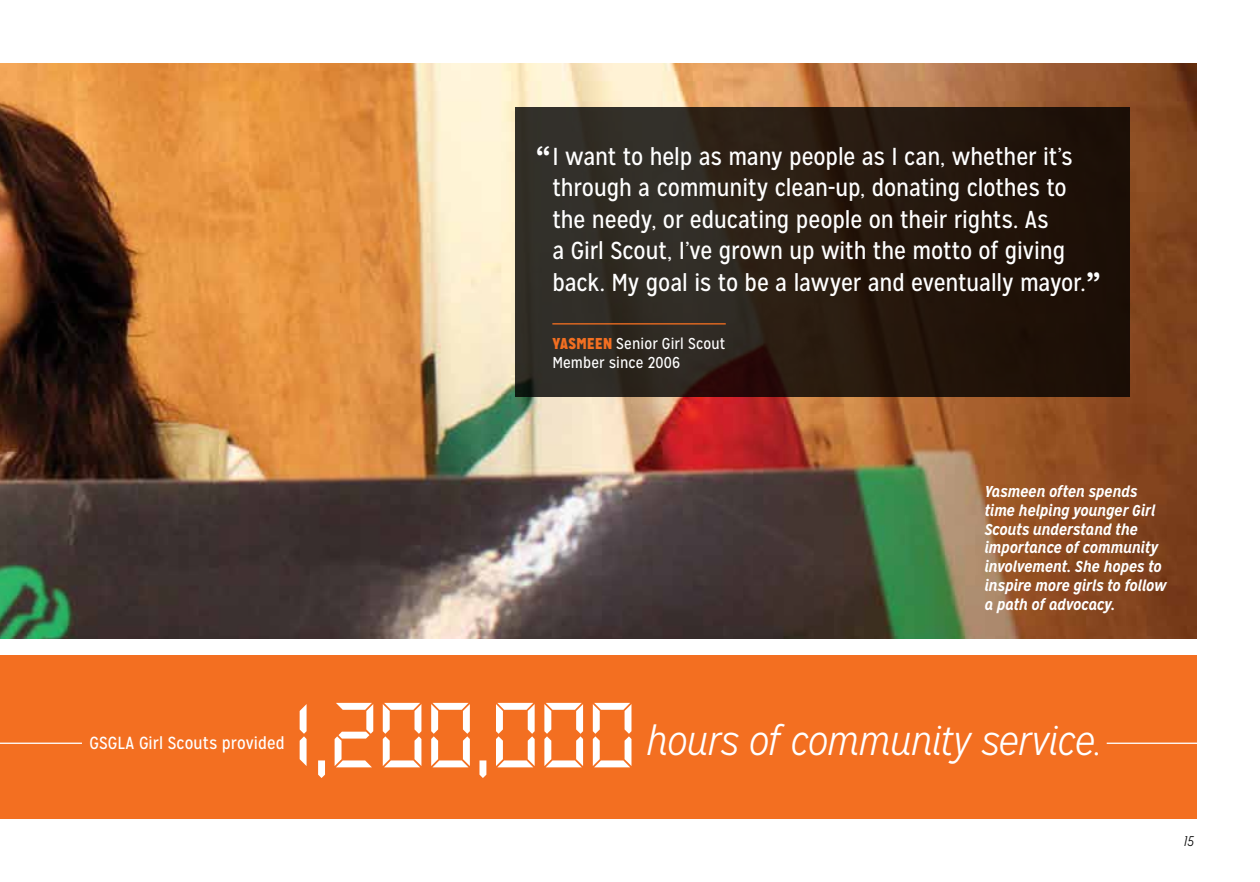
<style>
.page{position:relative;width:1260px;height:882px;background:#fff}
.page>*{position:absolute;margin:0;border:0;box-sizing:border-box;transform-origin:0 0}
.t1{font:49px "Mission Gothic";color:#fff}
.t2{font:italic 300 42px "Mission Gothic";letter-spacing:-.025em;color:#fff}
.t3{font:24.5px/31.5px "Mission Gothic";letter-spacing:-.005em;color:#fff}
.t4{font:17.5px "Mission Gothic";letter-spacing:.005em;color:#fff}
.t5{font:italic 700 15.75px/18.9px "Mission Gothic";letter-spacing:-.015em;color:#fff}
.t6{font:15.75px/18.9px "Mission Gothic";letter-spacing:.01em;color:#fff}
.t7{font:italic 300 14px "Mission Gothic";color:#000}
.s1{font-weight:900;color:#f36f21}
</style>
<div class="page">
<div style="left:0;top:655px;width:1197px;height:164px;background:#f36f21"></div>
<hr style="left:0;top:743px;width:82px;height:1px;background:#fff">
<img style="left:0;top:63px;width:1197px;height:576px">
<svg style="left:300px;top:703px;width:331px;height:75px"></svg>
<div style="left:515px;top:108px;width:615px;height:289px;background:linear-gradient(to right,#35312a,#1c0b01)"></div>
<hr style="left:552px;top:323px;width:174px;height:2px;background:#f36f21">
<hr style="left:1107px;top:743px;width:153px;height:1px;background:#fff">
<p class="t4" style="left:90px;top:733px;width:197px">GSGLA Girl Scouts provided</p>
<h1 class="t1" style="left:536px;top:134px;width:17px">“</h1>
<p class="t3" style="left:552px;top:141px;width:535px">I want to help as many people as I can, whether it’s through a community clean-up, donating clothes to the needy, or educating people on their rights. As<br>a Girl Scout, I’ve grown up with the motto of giving back. My goal is to be a lawyer and eventually mayor.</p>
<h1 class="t1" style="left:1085px;top:261px;width:17px">”</h1>
<p class="t6" style="left:552px;top:334px;width:175px"><span class="s1">YASMEEN</span> Senior Girl Scout<br>Member since 2006</p>
<p class="t5" style="left:984px;top:482px;width:184px">Yasmeen often spends time helping younger Girl<br>Scouts understand the importance of community involvement. She hopes to inspire more girls to follow a path of advocacy.</p>
<h2 class="t2" style="left:646px;top:716px;width:457px">hours of community service.</h2>
<p class="t7" style="left:1184px;top:833px;width:12px">15</p>
</div>
